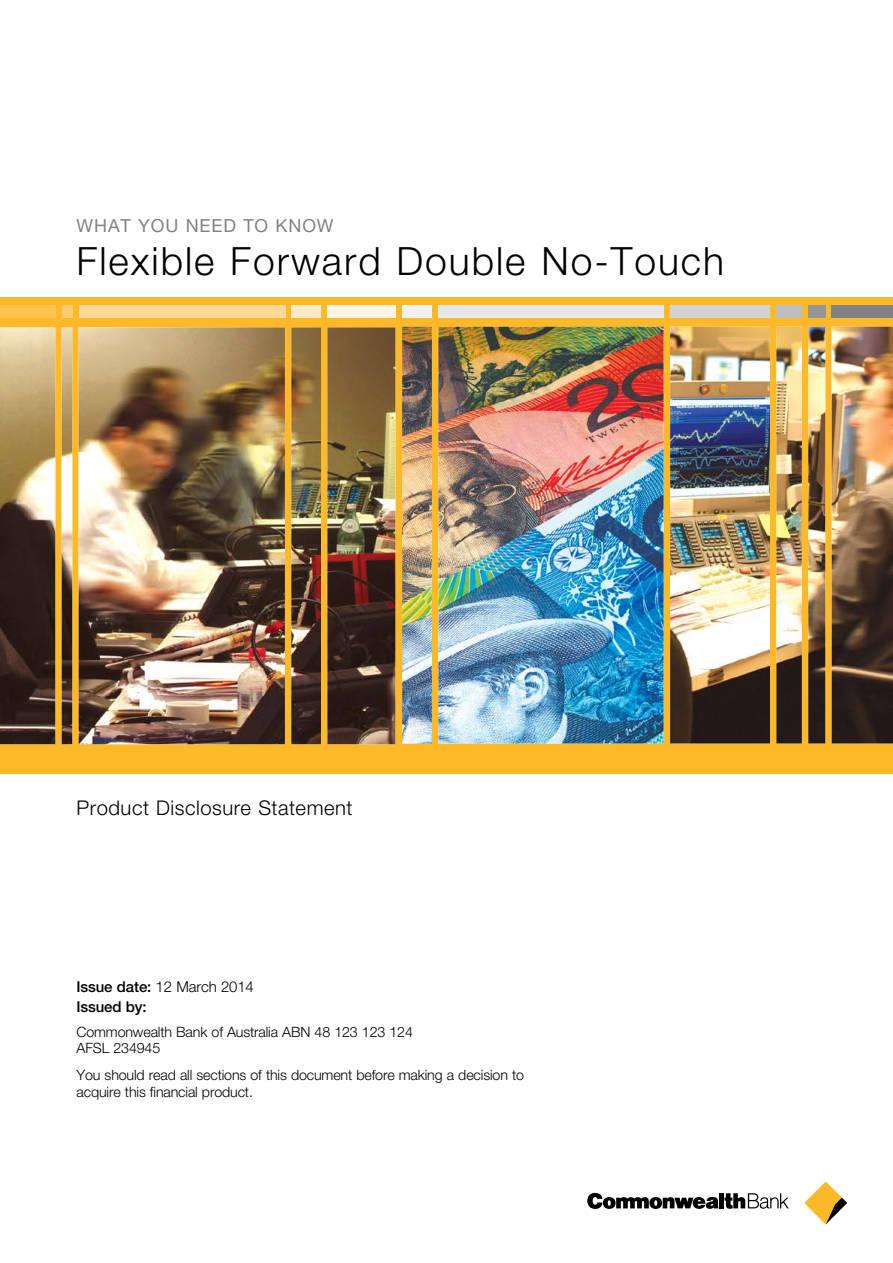
<style>
.page{position:relative;width:893px;height:1263px;background:#fff}
.page>*{position:absolute;margin:0;border:0;box-sizing:border-box;transform-origin:0 0}
.t1{font:300 39px "Helvetica Neue";letter-spacing:.05em;color:#000}
.t2{font:300 20.25px "Helvetica Neue";letter-spacing:.025em;color:#000}
.t3{font:18px "Helvetica Neue";letter-spacing:.05em;color:#808285}
.t4{font:500 15px/19.5px "Helvetica Neue";letter-spacing:-.01em;color:#000}
.t5{font:300 14.25px/16.5px "Helvetica Neue";letter-spacing:-.01em;color:#000}
.s1{font-weight:300}
</style>
<div class="page">
<svg style="left:587px;top:1193px;width:131px;height:16px"></svg>
<div style="left:719px;top:1193px;width:5px;height:15px;background:#000"></div>
<svg style="left:724px;top:1193px;width:65px;height:16px"></svg>
<svg style="left:804px;top:1181px;width:43px;height:43px"></svg>
<div style="left:0;top:297px;width:893px;height:476px;background:#fdb927"></div>
<img style="left:670px;top:327px;width:223px;height:416px">
<img style="left:402px;top:327px;width:262px;height:416px">
<div style="left:0;top:305px;width:56px;height:13px;background:#fec24e"></div>
<div style="left:62px;top:305px;width:11px;height:13px;background:#ffcc6f"></div>
<div style="left:79px;top:305px;width:206px;height:13px;background:#ffd995"></div>
<div style="left:292px;top:305px;width:29px;height:13px;background:#ffeac7"></div>
<div style="left:328px;top:305px;width:68px;height:13px;background:#fff5e5"></div>
<div style="left:402px;top:305px;width:30px;height:13px;background:#f1f1f2"></div>
<div style="left:438px;top:305px;width:226px;height:13px;background:#e6e7e8"></div>
<div style="left:670px;top:305px;width:100px;height:13px;background:#d1d3d4"></div>
<div style="left:776px;top:305px;width:26px;height:13px;background:#bcbec0"></div>
<div style="left:808px;top:305px;width:17px;height:13px;background:#939598"></div>
<div style="left:832px;top:305px;width:61px;height:13px;background:#808285"></div>
<img style="left:0;top:327px;width:395px;height:417px">
<p class="t3" style="left:77px;top:215px;width:259px">WHAT YOU NEED TO KNOW</p>
<h1 class="t1" style="left:77px;top:238px;width:649px">Flexible Forward Double No-Touch</h1>
<h2 class="t2" style="left:77px;top:796px;width:277px">Product Disclosure Statement</h2>
<p class="t4" style="left:77px;top:977px;width:179px">Issue date: <span class="s1">12 March 2014<br></span>Issued by:</p>
<p class="t5" style="left:77px;top:1023px;width:338px">Commonwealth Bank of Australia ABN 48 123 123 124<br>AFSL 234945</p>
<p class="t5" style="left:77px;top:1067px;width:449px">You should read all sections of this document before making a decision to acquire this financial product.</p>
</div>
